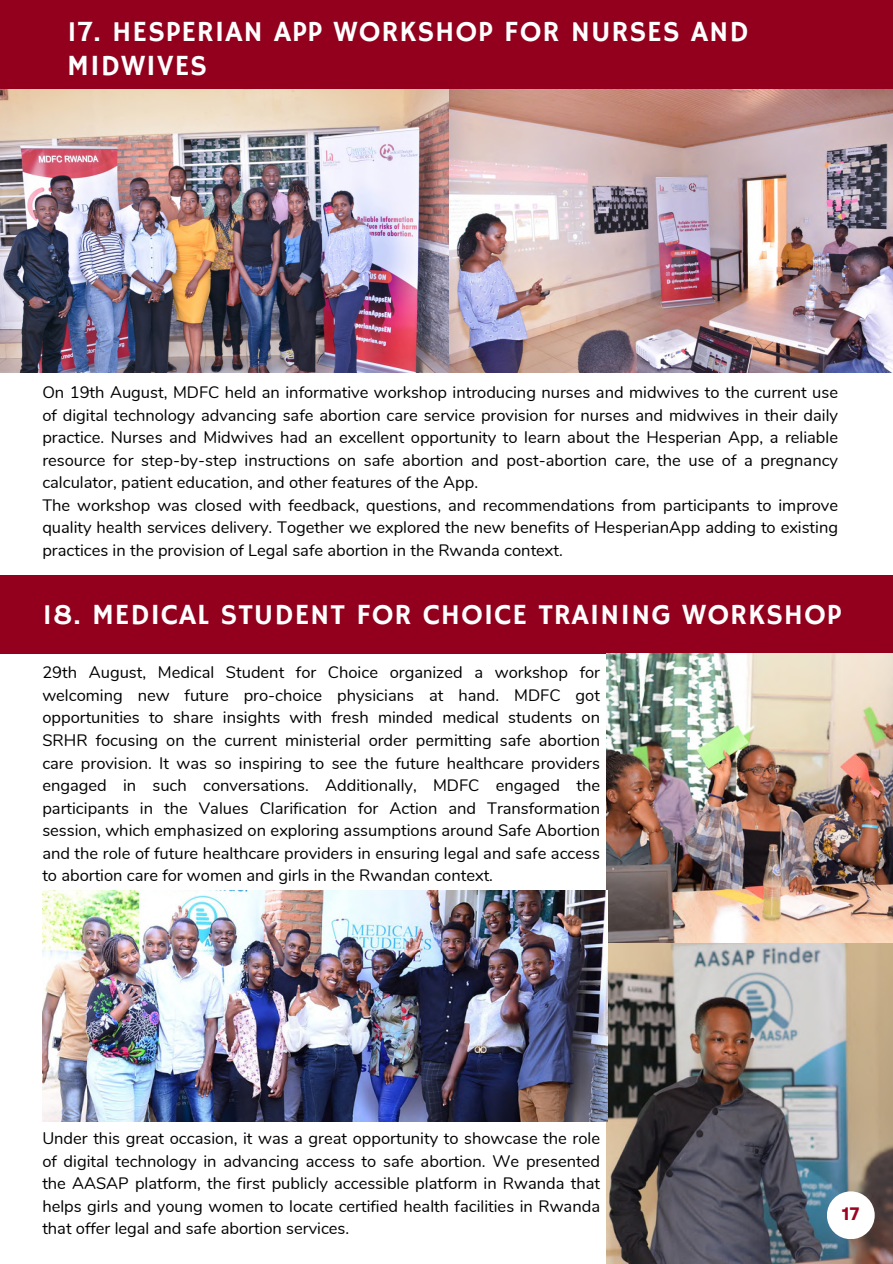
<style>
.page{position:relative;width:893px;height:1264px;background:#fff}
.page>*{position:absolute;margin:0;border:0;box-sizing:border-box;transform-origin:0 0}
.t1{font:29.1px/33.8px "Hammersmith One";letter-spacing:.03em;color:#fff}
.t2{font:700 18px "Garet";color:#9b0422}
.t3{font:16.5px/22.5px "Nunito";color:#000;text-align:justify}
</style>
<div class="page">
<div style="left:0;top:0;width:892px;height:107px;background:#92001d"></div>
<img style="left:607px;top:653px;width:285px;height:610px">
<div style="left:826px;top:1191px;width:48px;height:48px;background:#fff;border-radius:50%"></div>
<img style="left:0;top:89px;width:892px;height:284px">
<div style="left:0;top:576px;width:569px;height:77px;background:#92001d"></div>
<div style="left:440px;top:576px;width:452px;height:77px;background:#92001d"></div>
<img style="left:42px;top:890px;width:565px;height:231px">
<h1 class="t1" style="left:67px;top:16px;width:683px">17. HESPERIAN APP WORKSHOP FOR NURSES AND<br>MIDWIVES</h1>
<p class="t3" style="left:42px;top:381px;width:797px">On 19th August, MDFC held an informative workshop introducing nurses and midwives to the current use of digital technology advancing safe abortion care service provision for nurses and midwives in their daily practice. Nurses and Midwives had an excellent opportunity to learn about the Hesperian App, a reliable resource for step-by-step instructions on safe abortion and post-abortion care, the use of a pregnancy calculator, patient education, and other features of the App.</p>
<p class="t3" style="left:42px;top:494px;width:797px">The workshop was closed with feedback, questions, and recommendations from participants to improve quality health services delivery. Together we explored the new benefits of HesperianApp adding to existing practices in the provision of Legal safe abortion in the Rwanda context.</p>
<p class="t1" style="left:42px;top:599px;width:800px">18. MEDICAL STUDENT FOR CHOICE TRAINING WORKSHOP</p>
<p class="t3" style="left:42px;top:661px;width:559px">29th August, Medical Student for Choice organized a workshop for welcoming new future pro-choice physicians at hand. MDFC got opportunities to share insights with fresh minded medical students on SRHR focusing on the current ministerial order permitting safe abortion care provision. It was so inspiring to see the future healthcare providers engaged in such conversations. Additionally, MDFC engaged the participants in the Values Clarification for Action and Transformation session, which emphasized on exploring assumptions around Safe Abortion and the role of future healthcare providers in ensuring legal and safe access to abortion care for women and girls in the Rwandan context.</p>
<p class="t3" style="left:42px;top:1127px;width:559px">Under this great occasion, it was a great opportunity to showcase the role of digital technology in advancing access to safe abortion. We presented the AASAP platform, the first publicly accessible platform in Rwanda that helps girls and young women to locate certified health facilities in Rwanda that offer legal and safe abortion services.</p>
<h1 class="t2" style="left:841px;top:1200px;width:19px">17</h1>
</div>
